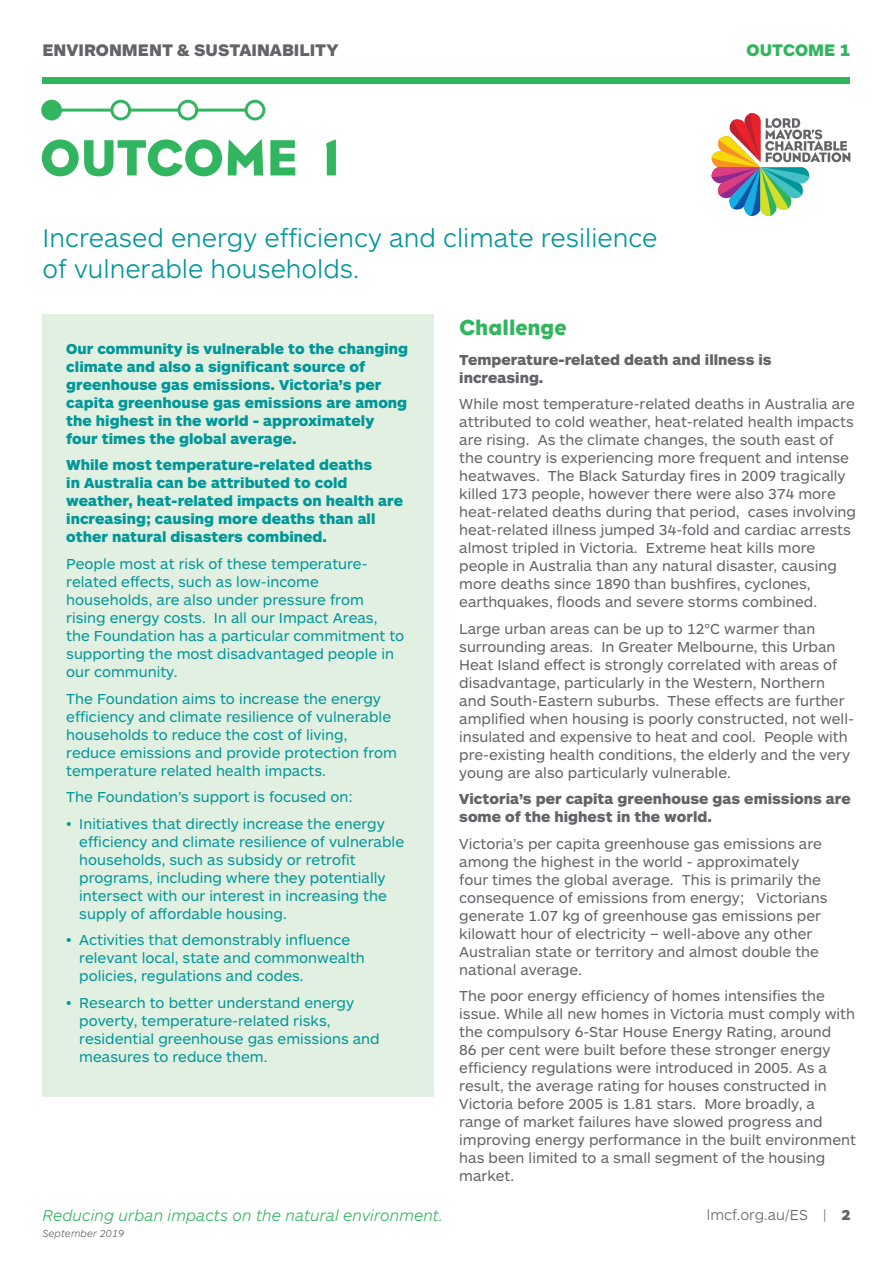
<style>
.page{position:relative;width:893px;height:1263px;background:#fff}
.page>*{position:absolute;margin:0;border:0;box-sizing:border-box;transform-origin:0 0}
.t1{font:51.9px "Eagle";color:#32b55f}
.t2{font:300 26.4px/30.5px "ARS Maquette Pro";color:#009799}
.t3{font:22.35px "Eagle";color:#32b55f}
.t4{font:900 17.4px "ARS Maquette Pro";color:#636467}
.t5{font:900 17.4px "ARS Maquette Pro";color:#32b55f}
.t6{font:italic 300 16.35px "ARS Maquette Pro";color:#32b55f}
.t7{font:15px/18px "ARS Maquette Pro";color:#636467}
.t8{font:15px/18px "ARS Maquette Pro";color:#009799}
.t9{font:900 15px/18px "ARS Maquette Pro";color:#009799}
.t10{font:900 15px/18px "ARS Maquette Pro";color:#636467}
.t11{font:300 15px "ARS Maquette Pro";color:#636467}
.t12{font:italic 300 10.5px "ARS Maquette Pro";color:#636467}
.s1{font-weight:900}
</style>
<div class="page">
<svg style="left:711px;top:113px;width:139px;height:103px"></svg>
<div style="left:43px;top:101px;width:17px;height:18px;background:#32b55f;border-radius:50%"></div>
<div style="left:41px;top:100px;width:21px;height:20px;border:3px solid #32b55f;border-radius:50%"></div>
<div style="left:110px;top:100px;width:21px;height:20px;border:3px solid #32b55f;border-radius:50%"></div>
<div style="left:177px;top:100px;width:21px;height:20px;border:3px solid #32b55f;border-radius:50%"></div>
<div style="left:245px;top:100px;width:20px;height:20px;border:3px solid #32b55f;border-radius:50%"></div>
<hr style="left:61px;top:109px;width:50px;height:3px;background:#32b55f">
<hr style="left:128px;top:109px;width:50px;height:3px;background:#32b55f">
<hr style="left:195px;top:109px;width:50px;height:3px;background:#32b55f">
<div style="left:43px;top:77px;width:807px;height:7px;background:#32b55f"></div>
<div style="left:43px;top:315px;width:391px;height:782px;background:#e1f0e1"></div>
<p class="t4" style="left:43px;top:39px;width:297px">ENVIRONMENT &amp; SUSTAINABILITY</p>
<h1 class="t1" style="left:40px;top:126px;width:302px">OUTCOME 1</h1>
<h2 class="t2" style="left:43px;top:221px;width:616px">Increased energy efficiency and climate resilience of vulnerable households.</h2>
<p class="t5" style="left:747px;top:39px;width:105px">OUTCOME 1</p>
<p class="t9" style="left:66px;top:339px;width:343px">Our community is vulnerable to the changing climate and also a significant source of greenhouse gas emissions. Victoria’s per capita greenhouse gas emissions are among the highest in the world - approximately four times the global average.</p>
<p class="t9" style="left:66px;top:455px;width:338px">While most temperature-related deaths<br>in Australia can be attributed to cold weather, heat-related impacts on health are increasing; causing more deaths than all other natural disasters combined.</p>
<p class="t8" style="left:66px;top:554px;width:339px">People most at risk of these temperature&shy;related effects, such as low-income households, are also under pressure from rising energy costs. In all our Impact Areas, the Foundation has a particular commitment to supporting the most disadvantaged people in our community.</p>
<p class="t8" style="left:66px;top:688px;width:332px">The Foundation aims to increase the energy efficiency and climate resilience of vulnerable households to reduce the cost of living, reduce emissions and provide protection from temperature related health impacts.</p>
<p class="t8" style="left:66px;top:787px;width:288px">The Foundation’s support is focused on:</p>
<p class="t8" style="left:79px;top:814px;width:326px;text-indent:-13px">• Initiatives that directly increase the energy efficiency and climate resilience of vulnerable households, such as subsidy or retrofit programs, including where they potentially intersect with our interest in increasing the supply of affordable housing.</p>
<p class="t8" style="left:79px;top:930px;width:287px;text-indent:-13px">• Activities that demonstrably influence relevant local, state and commonwealth policies, regulations and codes.</p>
<p class="t8" style="left:79px;top:993px;width:302px;text-indent:-13px">• Research to better understand energy poverty, temperature-related risks, residential greenhouse gas emissions and measures to reduce them.</p>
<p class="t6" style="left:43px;top:1204px;width:402px">Reducing urban impacts on the natural environment.</p>
<p class="t12" style="left:43px;top:1226px;width:83px">September 2019</p>
<h3 class="t3" style="left:459px;top:314px;width:109px">Challenge</h3>
<p class="t10" style="left:459px;top:350px;width:314px">Temperature-related death and illness is increasing.</p>
<p class="t7" style="left:459px;top:394px;width:398px">While most temperature-related deaths in Australia are attributed to cold weather, heat-related health impacts are rising. As the climate changes, the south east of the country is experiencing more frequent and intense heatwaves. The Black Saturday fires in 2009 tragically killed 173 people, however there were also 374 more heat-related deaths during that period, cases involving heat-related illness jumped 34-fold and cardiac arrests almost tripled in Victoria. Extreme heat kills more people in Australia than any natural disaster, causing more deaths since 1890 than bushfires, cyclones, earthquakes, floods and severe storms combined.</p>
<p class="t7" style="left:459px;top:619px;width:396px">Large urban areas can be up to 12°C warmer than surrounding areas. In Greater Melbourne, this Urban Heat Island effect is strongly correlated with areas of disadvantage, particularly in the Western, Northern and South-Eastern suburbs. These effects are further amplified when housing is poorly constructed, not well&shy;insulated and expensive to heat and cool. People with pre-existing health conditions, the elderly and the very young are also particularly vulnerable.</p>
<p class="t10" style="left:459px;top:789px;width:393px">Victoria’s per capita greenhouse gas emissions are some of the highest in the world.</p>
<p class="t7" style="left:459px;top:834px;width:370px">Victoria’s per capita greenhouse gas emissions are among the highest in the world - approximately four times the global average. This is primarily the consequence of emissions from energy; Victorians generate 1.07 kg of greenhouse gas emissions per kilowatt hour of electricity – well-above any other Australian state or territory and almost double the national average.</p>
<p class="t7" style="left:459px;top:986px;width:398px">The poor energy efficiency of homes intensifies the issue. While all new homes in Victoria must comply with the compulsory 6-Star House Energy Rating, around<br>86 per cent were built before these stronger energy efficiency regulations were introduced in 2005. As a result, the average rating for houses constructed in Victoria before 2005 is 1.81 stars. More broadly, a range of market failures have slowed progress and improving energy performance in the built environment has been limited to a small segment of the housing market.</p>
<p class="t11" style="left:707px;top:1206px;width:145px">lmcf.org.au/ES | <span class="s1">2</span></p>
</div>
